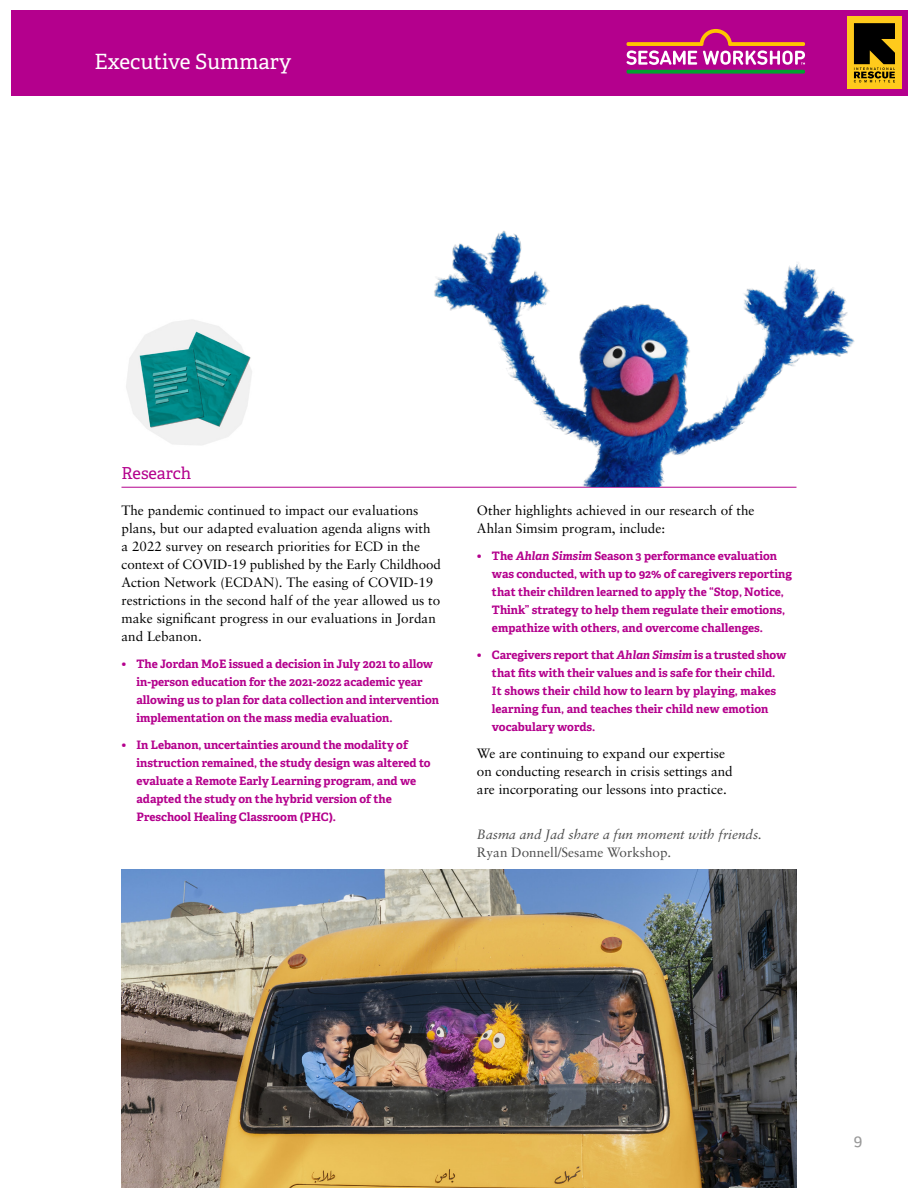
<style>
.page{position:relative;width:918px;height:1188px;background:#fff}
.page>*{position:absolute;margin:0;border:0;box-sizing:border-box;transform-origin:0 0}
.t1{font:21px "Adelle";color:#fff}
.d___rule_SPAN{font:16.5px "Adelle";letter-spacing:-.005em;color:#b4008d}
.t2{font:16.5px "Adelle";color:#999}
.tx{font:13.5px/18px "Sabon LT Pro";color:#000}
.caption_text_page{font:italic 13.5px/18px "Sabon LT Pro";color:#4d4d4d}
.t3{font:700 11.7px/18px "Adelle PE";letter-spacing:-.005em;color:#b4008d}
.s1{font-family:"Adelle PE Lt";font-weight:400;font-size:13.5px}
.s2{font-style:italic}
.s3{font-style:normal}
</style>
<div class="page">
<img style="left:126px;top:319px;width:126px;height:126px">
<img style="left:122px;top:869px;width:674px;height:319px">
<hr style="left:122px;top:487px;width:674px;height:1px;background:#b4008d">
<img style="left:404px;top:231px;width:451px;height:256px">
<div style="left:12px;top:10px;width:896px;height:85px;background:#b4008d"></div>
<svg style="left:627px;top:70px;width:178px;height:4px"></svg>
<svg style="left:627px;top:29px;width:178px;height:36px"></svg>
<div style="left:847px;top:16px;width:55px;height:73px;background:#ffca1c"></div>
<svg style="left:854px;top:23px;width:41px;height:59px"></svg>
<h1 class="t1" style="left:94px;top:48px;width:198px">Executive Summary</h1>
<p class="d___rule_SPAN" style="left:122px;top:463px;width:71px">Research</p>
<p class="tx" style="left:122px;top:501px;width:321px">The pandemic continued to impact our evaluations plans, but our adapted evaluation agenda aligns with<br>a 2022 survey on research priorities for ECD in the context of COVID-19 published by the Early Childhood Action Network (ECDAN). The easing of COVID-19 restrictions in the second half of the year allowed us to make significant progress in our evaluations in Jordan and Lebanon.</p>
<p class="t3" style="left:136px;top:655px;width:304px;text-indent:-15px"><span class="s1">•</span> The Jordan MoE issued a decision in July 2021 to allow in-person education for the 2021-2022 academic year allowing us to plan for data collection and intervention implementation on the mass media evaluation.</p>
<p class="t3" style="left:136px;top:736px;width:296px;text-indent:-15px"><span class="s1">•</span> In Lebanon, uncertainties around the modality of instruction remained, the study design was altered to evaluate a Remote Early Learning program, and we adapted the study on the hybrid version of the Preschool Healing Classroom (PHC).</p>
<p class="tx" style="left:477px;top:501px;width:279px">Other highlights achieved in our research of the<br>Ahlan Simsim program, include:</p>
<p class="t3" style="left:492px;top:547px;width:301px;text-indent:-15px"><span class="s1">•</span> The <span class="s2">Ahlan Simsim</span> Season 3 performance evaluation was conducted, with up to 92% of caregivers reporting that their children learned to apply the “Stop, Notice, Think” strategy to help them regulate their emotions, empathize with others, and overcome challenges.</p>
<p class="t3" style="left:492px;top:646px;width:296px;text-indent:-15px"><span class="s1">•</span> Caregivers report that <span class="s2">Ahlan Simsim</span> is a trusted show that fits with their values and is safe for their child.<br>It shows their child how to learn by playing, makes learning fun, and teaches their child new emotion vocabulary words.</p>
<p class="tx" style="left:477px;top:744px;width:257px">We are continuing to expand our expertise on conducting research in crisis settings and are incorporating our lessons into practice.</p>
<p class="caption_text_page" style="left:477px;top:825px;width:287px">Basma and Jad share a fun moment with friends.<br><span class="s3">Ryan Donnell/Sesame Workshop.</span></p>
<p class="t2" style="left:853px;top:1130px;width:11px">9</p>
</div>
